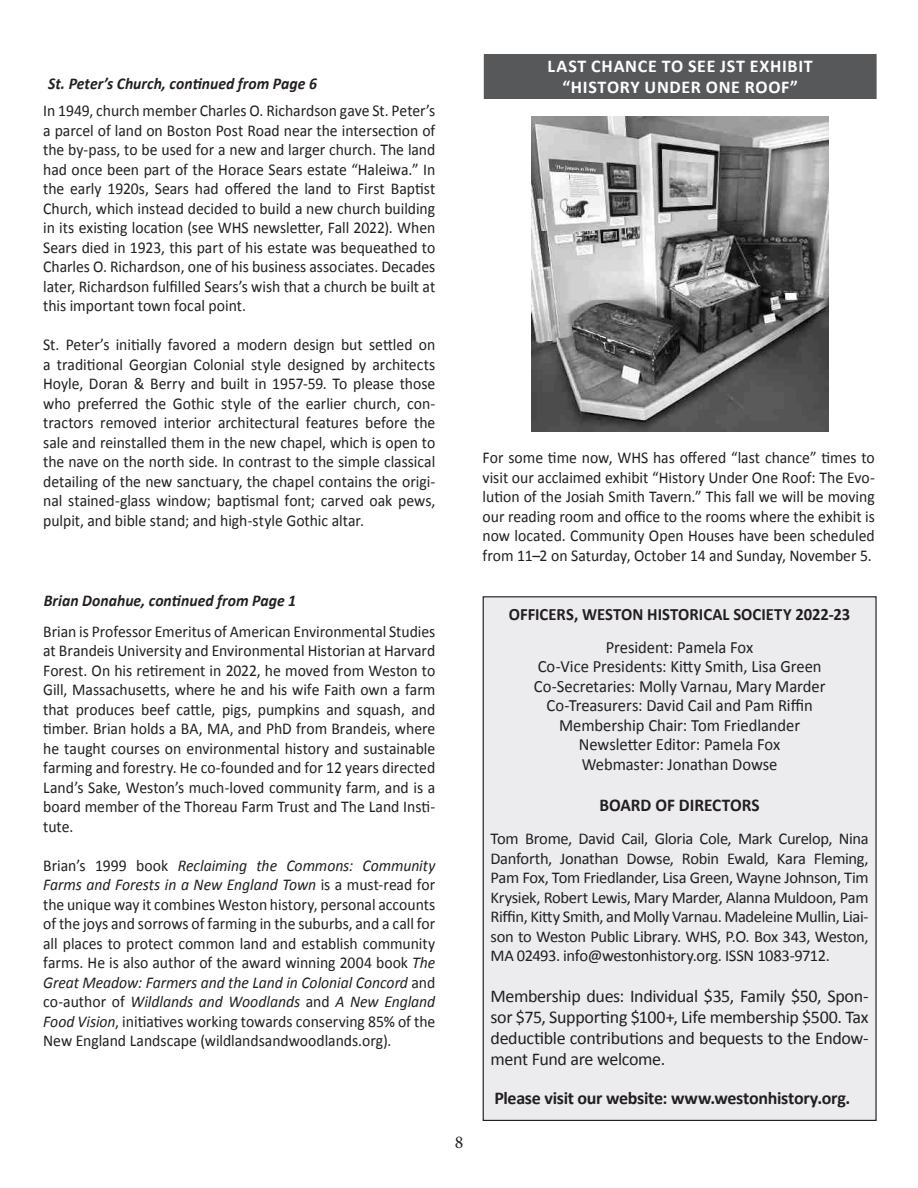
<style>
.page{position:relative;width:918px;height:1188px;background:#fff}
.page>*{position:absolute;margin:0;border:0;box-sizing:border-box;transform-origin:0 0}
.text{font:18px/21px "Calibri";letter-spacing:-.02em;color:#231f20;text-align:justify}
.head1_-_2_lines{font:700 18px/21px "Calibri";letter-spacing:.04em;color:#fff;text-align:center}
.text-2{font:700 18px "Calibri";letter-spacing:-.015em;color:#231f20}
.Text_before_quote{font:700 18px "Calibri";color:#231f20;scale:.96 1}
.t1{font:18px "Minion Pro";color:#231f20}
.text-3{font:700 17.4px "Calibri";color:#231f20;scale:.96 1}
.Text_before_quote-2{font:17.25px "Calibri";letter-spacing:-.005em;color:#231f20;scale:.96 1}
.text-4{font:16.5px/19.5px "Calibri";letter-spacing:-.005em;color:#231f20;text-align:justify;scale:.95 1}
.text-5{font:16.5px/19.5px "Calibri";letter-spacing:-.005em;color:#231f20;text-align:justify}
.subhead1{font:italic 700 16.5px "Calibri";color:#231f20;scale:.95 1}
.s1{font-style:italic}
</style>
<div class="page">
<div style="left:483px;top:597px;width:393px;height:523px;background:#ececee"></div>
<img style="left:531px;top:117px;width:298px;height:315px">
<div style="left:484px;top:54px;width:393px;height:45px;background:#57585a"></div>
<p class="subhead1" style="left:48px;top:73px;width:285px">St. Peter’s Church, continued from Page 6</p>
<p class="text-4" style="left:43px;top:101px;width:414px">In 1949, church member Charles O. Richardson gave St. Peter’s a parcel of land on Boston Post Road near the intersection of the by-pass, to be used for a new and larger church. The land had once been part of the Horace Sears estate “Haleiwa.” In the early 1920s, Sears had offered the land to First Baptist Church, which instead decided to build a new church building in its existing location (see WHS newsletter, Fall 2022). When Sears died in 1923, this part of his estate was bequeathed to Charles O. Richardson, one of his business associates. Decades later, Richardson fulfilled Sears’s wish that a church be built at this important town focal point.</p>
<p class="text-4" style="left:43px;top:335px;width:414px">St. Peter’s initially favored a modern design but settled on a traditional Georgian Colonial style designed by architects Hoyle, Doran &amp; Berry and built in 1957-59. To please those who preferred the Gothic style of the earlier church, con&shy;tractors removed interior architectural features before the sale and reinstalled them in the new chapel, which is open to the nave on the north side. In contrast to the simple classical detailing of the new sanctuary, the chapel contains the origi&shy;nal stained-glass window; baptismal font; carved oak pews, pulpit, and bible stand; and high-style Gothic altar.</p>
<p class="subhead1" style="left:44px;top:590px;width:267px">Brian Donahue, continued from Page 1</p>
<p class="text-4" style="left:43px;top:622px;width:414px">Brian is Professor Emeritus of American Environmental Studies at Brandeis University and Environmental Historian at Harvard Forest. On his retirement in 2022, he moved from Weston to Gill, Massachusetts, where he and his wife Faith own a farm that produces beef cattle, pigs, pumpkins and squash, and timber. Brian holds a BA, MA, and PhD from Brandeis, where he taught courses on environmental history and sustainable farming and forestry. He co-founded and for 12 years directed Land’s Sake, Weston’s much-loved community farm, and is a board member of the Thoreau Farm Trust and The Land Insti&shy;tute.</p>
<p class="text-4" style="left:43px;top:856px;width:414px">Brian’s 1999 book <span class="s1">Reclaiming the Commons: Community Farms and Forests in a New England Town</span> is a must-read for the unique way it combines Weston history, personal accounts of the joys and sorrows of farming in the suburbs, and a call for all places to protect common land and establish community farms. He is also author of the award winning 2004 book <span class="s1">The Great Meadow: Farmers and the Land in Colonial Concord</span> and co-author of <span class="s1">Wildlands and Woodlands</span> and <span class="s1">A New England Food Vision</span>, initiatives working towards conserving 85% of the New England Landscape (wildlandsandwoodlands.org).</p>
<p class="t1" style="left:455px;top:1130px;width:10px">8</p>
<p class="head1_-_2_lines" style="left:548px;top:56px;width:267px">LAST CHANCE TO SEE JST EXHIBIT “HISTORY UNDER ONE ROOF”</p>
<p class="text-4" style="left:483px;top:448px;width:414px">For some time now, WHS has offered “last chance” times to visit our acclaimed exhibit “History Under One Roof: The Evo&shy;lution of the Josiah Smith Tavern.” This fall we will be moving our reading room and office to the rooms where the exhibit is now located. Community Open Houses have been scheduled from 11–2 on Saturday, October 14 and Sunday, November 5.</p>
<p class="text-3" style="left:509px;top:603px;width:357px">OFFICERS, WESTON HISTORICAL SOCIETY 2022-23</p>
<p class="Text_before_quote-2" style="left:606px;top:636px;width:155px">President: Pamela Fox</p>
<p class="Text_before_quote-2" style="left:538px;top:656px;width:297px">Co-Vice Presidents: Kitty Smith, Lisa Green</p>
<p class="Text_before_quote-2" style="left:534px;top:675px;width:305px">Co-Secretaries: Molly Varnau, Mary Marder</p>
<p class="Text_before_quote-2" style="left:546px;top:695px;width:279px">Co-Treasurers: David Cail and Pam Riffin</p>
<p class="Text_before_quote-2" style="left:559px;top:714px;width:253px">Membership Chair: Tom Friedlander</p>
<p class="Text_before_quote-2" style="left:579px;top:734px;width:211px">Newsletter Editor: Pamela Fox</p>
<p class="Text_before_quote-2" style="left:582px;top:753px;width:206px">Webmaster: Jonathan Dowse</p>
<p class="Text_before_quote" style="left:599px;top:794px;width:169px">BOARD OF DIRECTORS</p>
<p class="text-5" style="left:491px;top:829px;width:380px">Tom Brome, David Cail, Gloria Cole, Mark Curelop, Nina Danforth, Jonathan Dowse, Robin Ewald, Kara Fleming, Pam Fox, Tom Friedlander, Lisa Green, Wayne Johnson, Tim Krysiek, Robert Lewis, Mary Marder, Alanna Muldoon, Pam Riffin, Kitty Smith, and Molly Varnau. Madeleine Mullin, Liai&shy;son to Weston Public Library. WHS, P.O. Box 343, Weston, MA 02493. info@westonhistory.org. ISSN 1083-9712.</p>
<p class="text" style="left:491px;top:985px;width:380px">Membership dues: Individual $35, Family $50, Spon&shy;sor $75, Supporting $100+, Life membership $500. Tax deductible contributions and bequests to the Endow&shy;ment Fund are welcome.</p>
<p class="text-2" style="left:494px;top:1086px;width:357px">Please visit our website: www.westonhistory.org.</p>
</div>
